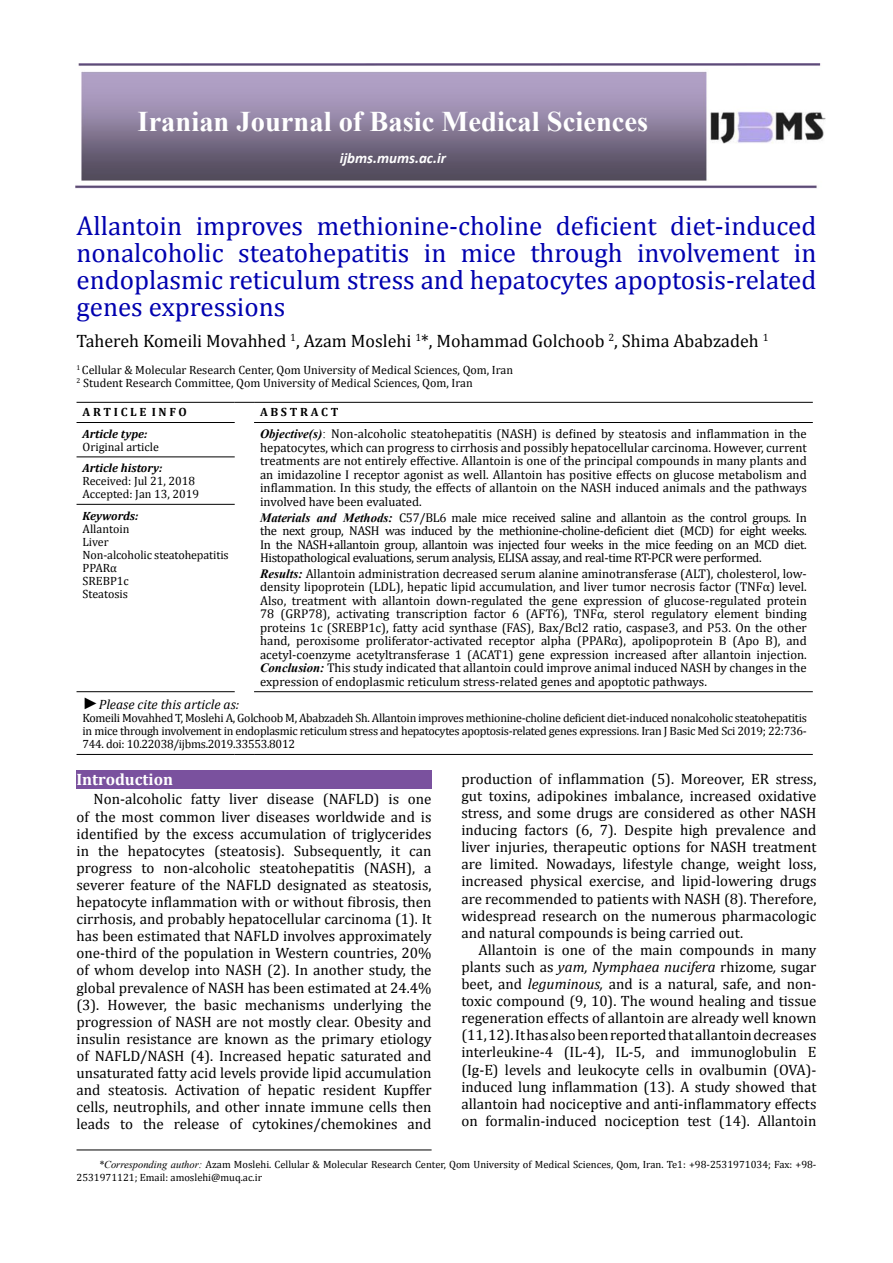
<style>
.page{position:relative;width:893px;height:1263px;background:#fff}
.page>*{position:absolute;margin:0;border:0;box-sizing:border-box;transform-origin:0 0}
.t1{font:700 28.5px "Times New Roman";color:#fff}
.t2{font:27px/27px "Cambria";color:#0000af;text-align:justify}
.t3{font:18px "Cambria";color:#000}
.t4{font:700 16.5px "Cambria";color:#fff}
.t5{font:15px/17.1px "Cambria";color:#000;text-align:justify}
.t6{font:italic 700 15px "Calibri";color:#fff}
.t7{font:italic 13.5px "Cambria";color:#000}
.t8{font:12.75px/13.5px "Cambria";letter-spacing:-.01em;color:#000;text-align:justify}
.t9{font:12px/13px "Cambria Math";letter-spacing:-.025em;color:#000;text-align:justify}
.t10{font:12px/13px "Cambria";color:#000}
.t11{font:12px/13px "Cambria Math";color:#000}
.t12{font:italic 700 12px "Cambria";color:#000}
.t13{font:700 12px "Cambria";color:#000}
.t14{font:10.5px/12.6px "Cambria";color:#000}
.s1{font-family:"Times New Roman";font-weight:700;font-style:italic}
.s2{font-family:"Times New Roman"}
.s3{font-family:"Times New Roman";font-size:16.5px}
.s4{font-style:italic}
.s5{font-family:"Times New Roman";font-style:italic}
</style>
<div class="page">
<hr style="left:77px;top:1150px;width:355px;height:1px;background:#000">
<img style="left:75px;top:64px;width:750px;height:125px">
<hr style="left:77px;top:402px;width:158px;height:1px;background:#000">
<svg style="left:235px;top:402px;width:19px;height:1px"></svg>
<hr style="left:254px;top:402px;width:559px;height:1px;background:#000">
<hr style="left:77px;top:422px;width:158px;height:1px;background:#000">
<hr style="left:77px;top:456px;width:158px;height:1px;background:#000">
<hr style="left:254px;top:422px;width:559px;height:1px;background:#000">
<hr style="left:77px;top:504px;width:158px;height:1px;background:#000">
<hr style="left:77px;top:754px;width:158px;height:1px;background:#000">
<svg style="left:235px;top:754px;width:19px;height:1px"></svg>
<hr style="left:254px;top:754px;width:559px;height:1px;background:#000">
<hr style="left:77px;top:691px;width:158px;height:1px;background:#000">
<hr style="left:254px;top:691px;width:559px;height:1px;background:#000">
<div style="left:77px;top:770px;width:355px;height:19px;background:#7a519e"></div>
<h1 class="t1" style="left:138px;top:102px;width:512px">Iranian Journal of Basic Medical Sciences</h1>
<p class="t6" style="left:340px;top:149px;width:108px">ijbms.mums.ac.ir</p>
<h2 class="t2" style="left:77px;top:212px;width:741px">Allantoin improves methionine-choline deficient diet-induced nonalcoholic steatohepatitis in mice through involvement in endoplasmic reticulum stress and hepatocytes apoptosis-related genes expressions</h2>
<p class="t3" style="left:77px;top:330px;width:693px">Tahereh Komeili Movahhed <sup>1</sup>, Azam Moslehi <sup>1</sup>*, Mohammad Golchoob <sup>2</sup>, Shima Ababzadeh <sup>1</sup></p>
<p class="t10" style="left:77px;top:363px;width:438px;line-height:13.5px"><sup>1</sup> Cellular &amp; Molecular Research Center, Qom University of Medical Sciences, Qom, Iran<br><sup>2</sup> Student Research Committee, Qom University of Medical Sciences, Qom, Iran</p>
<p class="t13" style="left:83px;top:404px;width:106px">A R T I C L E I N F O</p>
<p class="t13" style="left:260px;top:404px;width:80px">A B S T R A C T</p>
<p class="t12" style="left:83px;top:425px;width:66px">Article type:</p>
<p class="t11" style="left:83px;top:440px;width:78px">Original article</p>
<p class="t8" style="left:260px;top:427px;width:548px"><span class="s1">Objective(s)</span><span class="s2">:</span> Non-alcoholic steatohepatitis (NASH) is defined by steatosis and inflammation in the hepatocytes, which can progress to cirrhosis and possibly hepatocellular carcinoma. However, current treatments are not entirely effective. Allantoin is one of the principal compounds in many plants and an imidazoline I receptor agonist as well. Allantoin has positive effects on glucose metabolism and inflammation. In this study, the effects of allantoin on the NASH induced animals and the pathways involved have been evaluated.</p>
<p class="t8" style="left:260px;top:510px;width:548px"><span class="s1">Materials and Methods:</span> C57/BL6 male mice received saline and allantoin as the control groups. In the next group, NASH was induced by the methionine-choline-deficient diet (MCD) for eight weeks.<br>In the NASH+allantoin group, allantoin was injected four weeks in the mice feeding on an MCD diet.<br>Histopathological evaluations, serum analysis, ELISA assay, and real-time RT-PCR were performed.</p>
<p class="t8" style="left:260px;top:566px;width:548px"><span class="s1">Results:</span> Allantoin administration decreased serum alanine aminotransferase (ALT), cholesterol, low&shy;density lipoprotein (LDL), hepatic lipid accumulation, and liver tumor necrosis factor (TNFα) level.<br>Also, treatment with allantoin down-regulated the gene expression of glucose-regulated protein 78 (GRP78), activating transcription factor 6 (AFT6), TNFα, sterol regulatory element binding proteins 1c (SREBP1c), fatty acid synthase (FAS), Bax/Bcl2 ratio, caspase3, and P53. On the other hand, peroxisome proliferator-activated receptor alpha (PPARα), apolipoprotein B (Apo B), and acetyl-coenzyme acetyltransferase 1 (ACAT1) gene expression increased after allantoin injection.<br><span class="s1">Conclusion:</span> This study indicated that allantoin could improve animal induced NASH by changes in the expression of endoplasmic reticulum stress-related genes and apoptotic pathways.</p>
<p class="t12" style="left:83px;top:460px;width:81px">Article history:</p>
<p class="t11" style="left:83px;top:475px;width:118px">Received: Jul 21, 2018<br>Accepted: Jan 13, 2019</p>
<p class="t12" style="left:83px;top:507px;width:57px">Keywords:</p>
<p class="t10" style="left:83px;top:522px;width:148px">Allantoin<br>Liver<br>Non-alcoholic steatohepatitis<br>PPARα<br>SREBP1c<br>Steatosis</p>
<p class="t7" style="left:83px;top:695px;width:158px"><span class="s3">►</span>Please cite this article as:</p>
<p class="t9" style="left:83px;top:711px;width:726px">Komeili Movahhed T, Moslehi A, Golchoob M, Ababzadeh Sh. Allantoin improves methionine-choline deficient diet-induced nonalcoholic steatohepatitis in mice through involvement in endoplasmic reticulum stress and hepatocytes apoptosis-related genes expressions. Iran J Basic Med Sci 2019; 22:736- 744. doi: 10.22038/ijbms.2019.33553.8012</p>
<p class="t4" style="left:77px;top:768px;width:98px">Introduction</p>
<p class="t5" style="left:77px;top:791px;width:357px;text-indent:17px">Non-alcoholic fatty liver disease (NAFLD) is one of the most common liver diseases worldwide and is identified by the excess accumulation of triglycerides in the hepatocytes (steatosis). Subsequently, it can progress to non-alcoholic steatohepatitis (NASH), a severer feature of the NAFLD designated as steatosis, hepatocyte inflammation with or without fibrosis, then cirrhosis, and probably hepatocellular carcinoma (1). It has been estimated that NAFLD involves approximately one-third of the population in Western countries, 20% of whom develop into NASH (2). In another study, the global prevalence of NASH has been estimated at 24.4% (3). However, the basic mechanisms underlying the progression of NASH are not mostly clear. Obesity and insulin resistance are known as the primary etiology of NAFLD/NASH (4). Increased hepatic saturated and unsaturated fatty acid levels provide lipid accumulation and steatosis. Activation of hepatic resident Kupffer cells, neutrophils, and other innate immune cells then leads to the release of cytokines/chemokines and</p>
<p class="t5" style="left:461px;top:770px;width:357px">production of inflammation (5). Moreover, ER stress, gut toxins, adipokines imbalance, increased oxidative stress, and some drugs are considered as other NASH inducing factors (6, 7). Despite high prevalence and liver injuries, therapeutic options for NASH treatment are limited. Nowadays, lifestyle change, weight loss, increased physical exercise, and lipid-lowering drugs are recommended to patients with NASH (8). Therefore, widespread research on the numerous pharmacologic and natural compounds is being carried out.</p>
<p class="t5" style="left:461px;top:941px;width:357px;text-indent:17px">Allantoin is one of the main compounds in many plants such as <span class="s4">yam, Nymphaea nucifera</span> rhizome<span class="s4">,</span> sugar beet, and <span class="s4">leguminous,</span> and is a natural, safe, and non&shy;toxic compound (9, 10). The wound healing and tissue regeneration effects of allantoin are already well known (11, 12). It has also been reported that allantoin decreases interleukine-4 (IL-4), IL-5, and immunoglobulin E (Ig-E) levels and leukocyte cells in ovalbumin (OVA)- induced lung inflammation (13). A study showed that allantoin had nociceptive and anti-inflammatory effects on formalin-induced nociception test (14). Allantoin</p>
<p class="t14" style="left:77px;top:1158px;width:741px;text-indent:22px"><span class="s5">*Corresponding author:</span> Azam Moslehi. Cellular &amp; Molecular Research Center, Qom University of Medical Sciences, Qom, Iran. Te1: +98-2531971034; Fax: +98-<br>2531971121; Email: amoslehi@muq.ac.ir</p>
</div>
